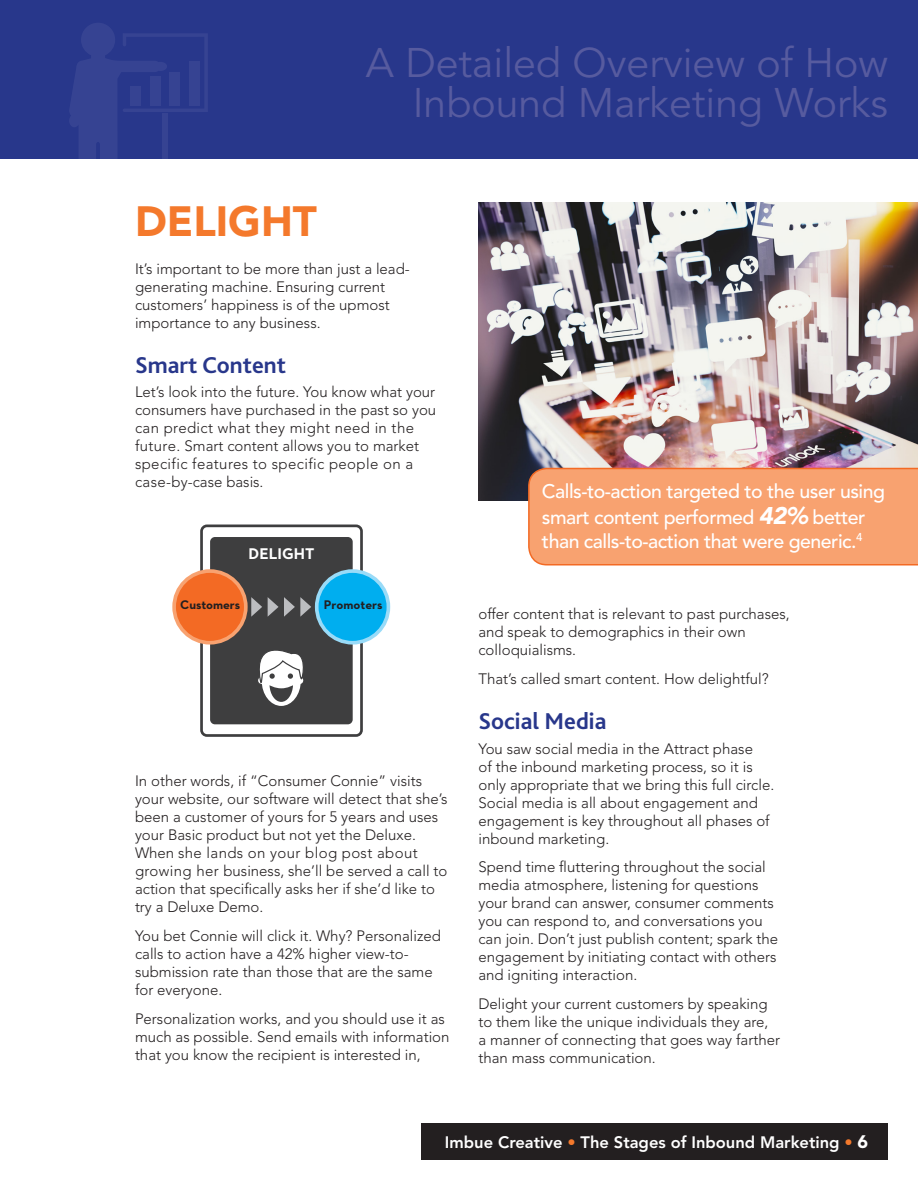
<style>
.page{position:relative;width:918px;height:1188px;background:#fff}
.page>*{position:absolute;margin:0;border:0;box-sizing:border-box;transform-origin:0 0}
.Headlines{font:900 42px "Avenir";color:#f4792c}
.t1{font:41.1px/39.2px "Avenir";color:#575b9f;text-align:right}
.Subheads{font:700 24px "Bliss 2";color:#28378b}
.t2{font:500 19.5px/25.8px "Avenir";letter-spacing:-.025em;color:#fff}
.t3{font:800 16.5px "Avenir";color:#fff}
.t4{font:700 15.75px "Neutraface 2 Text";color:#fff}
.Body_Copy{font:300 15px/18px "Avenir";color:#231f20}
.t5{font:700 12.75px "Neutraface 2 Text";color:#231f20}
.s1{font-weight:900;font-style:italic;font-size:24px}
.s2{color:#f4792c}
.s3{font-weight:900;font-size:18px}
</style>
<div class="page">
<div style="left:422px;top:1123px;width:466px;height:37px;background:#231f20"></div>
<div style="left:0;top:0;width:918px;height:159px;background:#28378b"></div>
<svg style="left:69px;top:23px;width:139px;height:136px"></svg>
<div style="left:163px;top:114px;width:5px;height:45px;background:#364392"></div>
<div style="left:200px;top:525px;width:163px;height:212px;border:3px solid #3e3e3f;border-radius:5px"></div>
<div style="left:210px;top:537px;width:143px;height:187px;background:#3e3e3f;border-radius:5px"></div>
<div style="left:174px;top:571px;width:72px;height:72px;background:#f36a24;border-radius:50%"></div>
<div style="left:172px;top:569px;width:76px;height:76px;border:4px solid #f8a270;border-radius:50%"></div>
<div style="left:317px;top:571px;width:71px;height:72px;background:#00aeef;border-radius:50%"></div>
<div style="left:315px;top:569px;width:75px;height:76px;border:4px solid #99dbf8;border-radius:50%"></div>
<svg style="left:251px;top:597px;width:11px;height:20px"></svg>
<svg style="left:268px;top:597px;width:43px;height:20px"></svg>
<div style="left:262px;top:655px;width:39px;height:51px;background:#fff;border-radius:50%"></div>
<svg style="left:258px;top:650px;width:46px;height:52px"></svg>
<img style="left:478px;top:203px;width:440px;height:298px">
<div style="left:528px;top:468px;width:390px;height:98px;background:#f8a270"></div>
<h2 class="t1" style="left:366px;top:45px;width:524px">A Detailed Overview of How<br>Inbound Marketing Works</h2>
<p class="Headlines" style="left:135px;top:196px;width:183px">DELIGHT</p>
<p class="Body_Copy" style="left:135px;top:260px;width:276px">It’s important to be more than just a lead&shy;generating machine. Ensuring current customers’ happiness is of the upmost importance to any business.</p>
<p class="Subheads" style="left:135px;top:350px;width:153px">Smart Content</p>
<p class="Body_Copy" style="left:135px;top:383px;width:303px">Let’s look into the future. You know what your consumers have purchased in the past so you can predict what they might need in the future. Smart content allows you to market specific features to specific people on a case-by-case basis.</p>
<p class="t4" style="left:249px;top:543px;width:67px">DELIGHT</p>
<p class="t5" style="left:180px;top:596px;width:62px">Customers</p>
<p class="t5" style="left:324px;top:596px;width:60px">Promoters</p>
<p class="Body_Copy" style="left:135px;top:772px;width:314px">In other words, if “Consumer Connie” visits your website, our software will detect that she’s been a customer of yours for 5 years and uses your Basic product but not yet the Deluxe.<br>When she lands on your blog post about growing her business, she’ll be served a call to action that specifically asks her if she’d like to try a Deluxe Demo.</p>
<p class="Body_Copy" style="left:135px;top:927px;width:307px">You bet Connie will click it. Why? Personalized calls to action have a 42% higher view-to&shy;submission rate than those that are the same for everyone.</p>
<p class="Body_Copy" style="left:135px;top:1010px;width:316px">Personalization works, and you should use it as much as possible. Send emails with information that you know the recipient is interested in,</p>
<p class="t2" style="left:542px;top:479px;width:345px">Calls-to-action targeted to the user using smart content performed <span class="s1">42%</span> better</p>
<p class="t2" style="left:542px;top:529px;width:322px">than calls-to-action that were generic.<sup>4</sup></p>
<p class="Body_Copy" style="left:478px;top:605px;width:313px">offer content that is relevant to past purchases, and speak to demographics in their own colloquialisms.</p>
<p class="Body_Copy" style="left:478px;top:670px;width:292px">That’s called smart content. How delightful?</p>
<p class="Subheads" style="left:478px;top:706px;width:130px">Social Media</p>
<p class="Body_Copy" style="left:478px;top:739px;width:297px">You saw social media in the Attract phase<br>of the inbound marketing process, so it is only appropriate that we bring this full circle.<br>Social media is all about engagement and engagement is key throughout all phases of inbound marketing.</p>
<p class="Body_Copy" style="left:478px;top:858px;width:301px">Spend time fluttering throughout the social media atmosphere, listening for questions your brand can answer, consumer comments you can respond to, and conversations you can join. Don’t just publish content; spark the engagement by initiating contact with others and igniting interaction.</p>
<p class="Body_Copy" style="left:478px;top:995px;width:303px">Delight your current customers by speaking to them like the unique individuals they are, a manner of connecting that goes way farther than mass communication.</p>
<p class="t3" style="left:445px;top:1132px;width:425px">Imbue Creative <span class="s2">•</span> The Stages of Inbound Marketing <span class="s2">•</span> <span class="s3">6</span></p>
</div>
